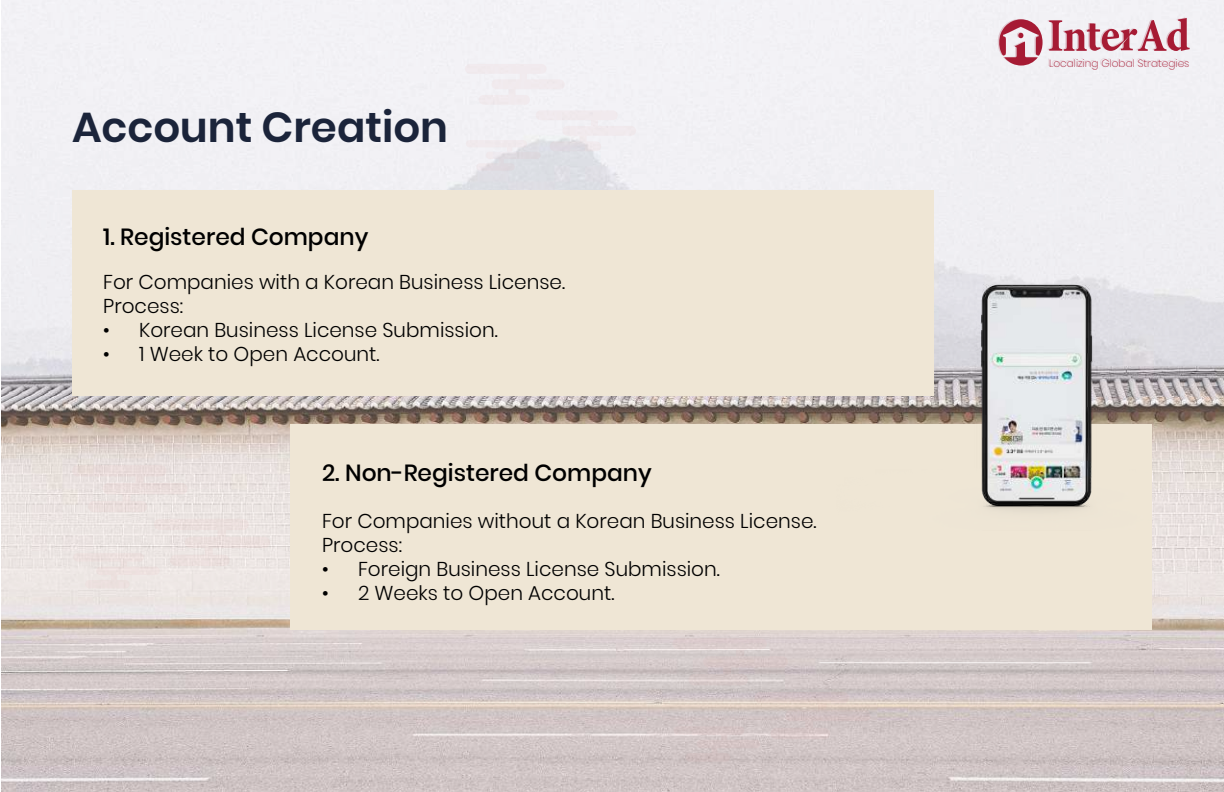
<style>
.page{position:relative;width:1224px;height:792px;background:#fff}
.page>*{position:absolute;margin:0;border:0;box-sizing:border-box;transform-origin:0 0}
.t1{font:600 42px "Poppins";color:#1b243a}
.t2{font:500 23.4px "Poppins";color:#000}
.t3{font:300 20px/24px "Poppins";color:#000}
.t4{font:200 10.6px "Poppins";color:#a61b34}
</style>
<div class="page">
<img style="left:1px;top:0;width:1223px;height:792px">
<div style="left:72px;top:190px;width:861px;height:206px;background:#efe6d5"></div>
<div style="left:291px;top:424px;width:861px;height:206px;background:#efe6d5"></div>
<img style="left:836px;top:261px;width:374px;height:270px">
<svg style="left:73px;top:519px;width:197px;height:69px;background:#ece3e1"></svg>
<svg style="left:72px;top:465px;width:116px;height:47px;background:#e9dfdd"></svg>
<svg style="left:674px;top:692px;width:196px;height:70px;background:#d3c5c4"></svg>
<svg style="left:672px;top:638px;width:116px;height:47px;background:#d5c9c9"></svg>
<svg style="left:465px;top:64px;width:171px;height:107px"></svg>
<svg style="left:998px;top:17px;width:192px;height:49px"></svg>
<h1 class="t1" style="left:72px;top:103px;width:378px">Account Creation</h1>
<p class="t2" style="left:103px;top:223px;width:267px">1. Registered Company</p>
<p class="t3" style="left:103px;top:270px;width:463px">For Companies with a Korean Business License.<br>Process:</p>
<p class="t3" style="left:103px;top:318px;width:396px">• Korean Business License Submission.</p>
<p class="t3" style="left:103px;top:342px;width:278px">• 1 Week to Open Account.</p>
<p class="t2" style="left:322px;top:459px;width:331px">2. Non-Registered Company</p>
<p class="t3" style="left:322px;top:509px;width:496px">For Companies without a Korean Business License.<br>Process:</p>
<p class="t3" style="left:322px;top:557px;width:399px">• Foreign Business License Submission.</p>
<p class="t3" style="left:322px;top:581px;width:294px">• 2 Weeks to Open Account.</p>
<p class="t4" style="left:1048px;top:56px;width:142px">Localizing Global Strategies</p>
<p class="t4" style="left:1049px;top:57px;width:142px">Localizing Global Strategies</p>
</div>
